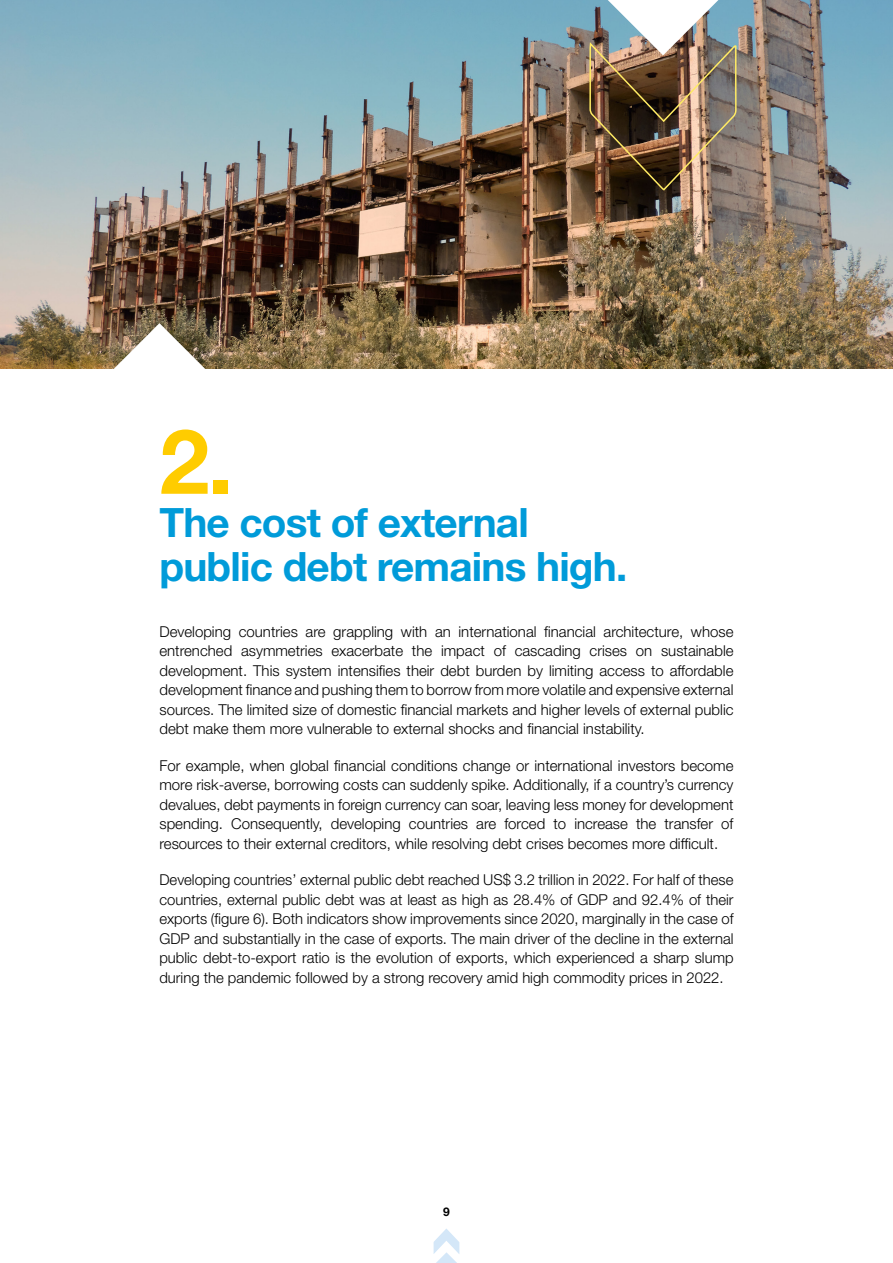
<style>
.page{position:relative;width:893px;height:1263px;background:#fff}
.page>*{position:absolute;margin:0;border:0;box-sizing:border-box;transform-origin:0 0}
.t1{font:700 90px "Helvetica Neue LT Std";color:#fc0}
.t2{font:700 40.5px/43.5px "Helvetica Neue LT Std";letter-spacing:-.02em;color:#009bd9}
.t3{font:300 15px/19.5px "Helvetica Neue LT Std";color:#000;text-align:justify}
.t4{font:700 12px "Helvetica Neue LT Std";color:#000}
</style>
<div class="page">
<svg style="left:433px;top:1228px;width:27px;height:35px"></svg>
<img style="left:0;top:0;width:893px;height:369px">
<img style="left:73px;top:323px;width:173px;height:46px">
<img style="left:589px;top:0;width:148px;height:192px">
<h1 class="t1" style="left:159px;top:406px;width:75px">2.</h1>
<h2 class="t2" style="left:159px;top:500px;width:469px">The cost of external public debt remains high.</h2>
<p class="t3" style="left:159px;top:621px;width:576px">Developing countries are grappling with an international financial architecture, whose entrenched asymmetries exacerbate the impact of cascading crises on sustainable development. This system intensifies their debt burden by limiting access to affordable development finance and pushing them to borrow from more volatile and expensive external sources. The limited size of domestic financial markets and higher levels of external public debt make them more vulnerable to external shocks and financial instability.</p>
<p class="t3" style="left:159px;top:755px;width:576px">For example, when global financial conditions change or international investors become more risk-averse, borrowing costs can suddenly spike. Additionally, if a country’s currency devalues, debt payments in foreign currency can soar, leaving less money for development spending. Consequently, developing countries are forced to increase the transfer of resources to their external creditors, while resolving debt crises becomes more difficult.</p>
<p class="t3" style="left:159px;top:870px;width:576px">Developing countries’ external public debt reached US$ 3.2 trillion in 2022. For half of these countries, external public debt was at least as high as 28.4% of GDP and 92.4% of their exports (figure 6). Both indicators show improvements since 2020, marginally in the case of GDP and substantially in the case of exports. The main driver of the decline in the external public debt-to-export ratio is the evolution of exports, which experienced a sharp slump during the pandemic followed by a strong recovery amid high commodity prices in 2022.</p>
<p class="t4" style="left:443px;top:1204px;width:8px">9</p>
</div>
